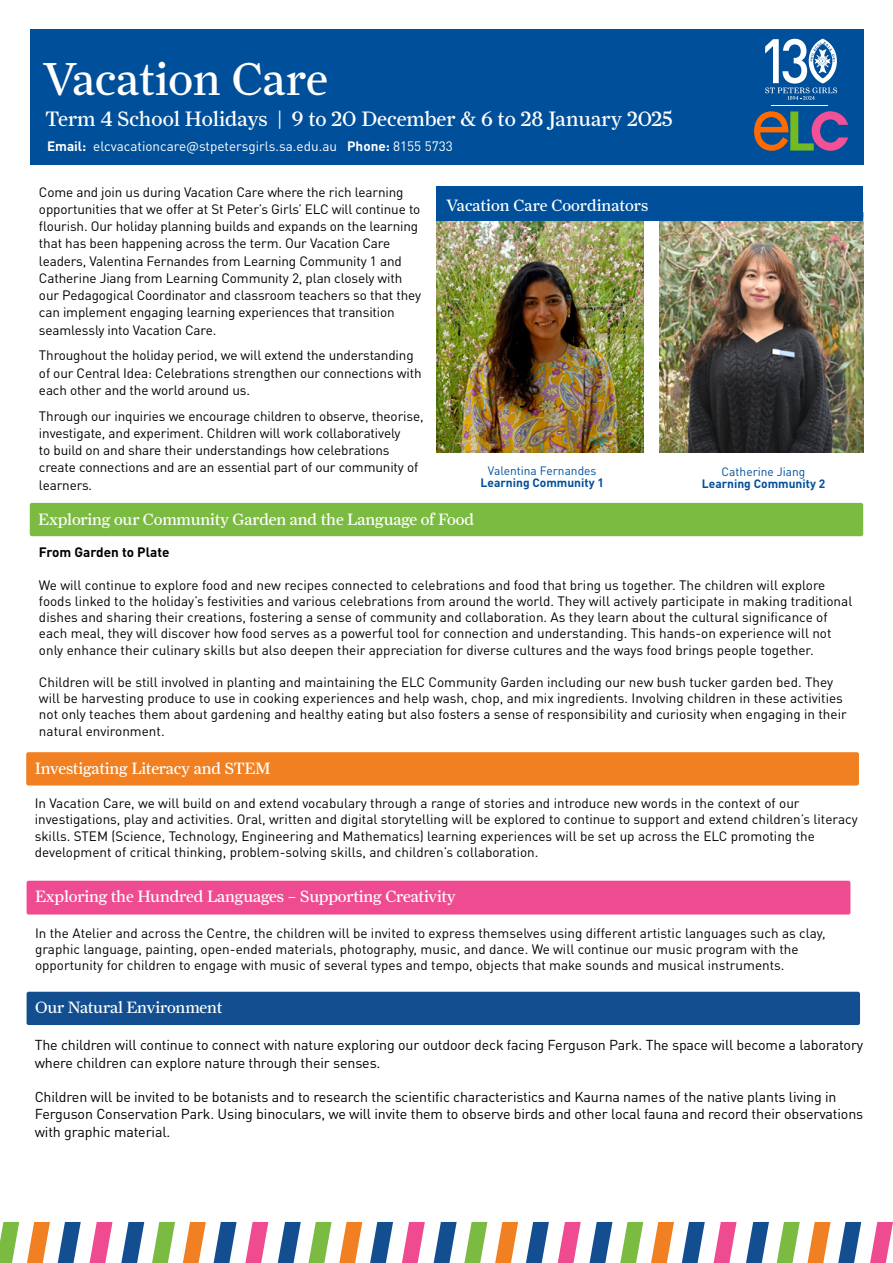
<style>
.page{position:relative;width:893px;height:1263px;background:#fff}
.page>*{position:absolute;margin:0;border:0;box-sizing:border-box;transform-origin:0 0}
.t1{font:46.5px "Farnham Display";color:#fff}
.t2{font:21px "Farnham Display";color:#fff}
.t3{font:16.5px "Farnham Display";letter-spacing:-.01em;color:#fff}
.t4{font:14.25px/17.2px "DINOT";letter-spacing:-.01em;color:#000}
.t5{font:13.5px/17.2px "DINOT";color:#000}
.t6{font:13.5px "DINOT";color:#fff}
.t7{font:700 13.5px "DINOT";color:#000}
.t8{font:700 12px "DINOT";color:#004f9a}
.t9{font:12px "DINOT";color:#004f9a}
.s1{font-weight:700}
</style>
<div class="page">
<img style="left:660px;top:220px;width:203px;height:233px">
<div style="left:30px;top:30px;width:833px;height:135px;background:#004f9a"></div>
<img style="left:436px;top:220px;width:208px;height:233px">
<div style="left:436px;top:186px;width:427px;height:34px;background:#004f9a"></div>
<div style="left:27px;top:881px;width:823px;height:33px;background:#ef4b91;border-radius:2px"></div>
<div style="left:30px;top:503px;width:833px;height:33px;background:#7cbb42;border-radius:2px"></div>
<svg style="left:746px;top:1222px;width:23px;height:41px"></svg>
<svg style="left:589px;top:1222px;width:23px;height:41px"></svg>
<svg style="left:434px;top:1222px;width:23px;height:41px"></svg>
<svg style="left:807px;top:1222px;width:23px;height:41px"></svg>
<svg style="left:651px;top:1222px;width:23px;height:41px"></svg>
<svg style="left:495px;top:1222px;width:23px;height:41px"></svg>
<svg style="left:838px;top:1222px;width:23px;height:41px"></svg>
<svg style="left:682px;top:1222px;width:23px;height:41px"></svg>
<svg style="left:526px;top:1222px;width:23px;height:41px"></svg>
<svg style="left:870px;top:1222px;width:23px;height:41px"></svg>
<svg style="left:714px;top:1222px;width:23px;height:41px"></svg>
<svg style="left:558px;top:1222px;width:23px;height:41px"></svg>
<svg style="left:777px;top:1222px;width:23px;height:41px"></svg>
<svg style="left:620px;top:1222px;width:23px;height:41px"></svg>
<svg style="left:464px;top:1222px;width:23px;height:41px"></svg>
<svg style="left:278px;top:1222px;width:23px;height:41px"></svg>
<svg style="left:121px;top:1222px;width:23px;height:41px"></svg>
<svg style="left:339px;top:1222px;width:23px;height:41px"></svg>
<svg style="left:183px;top:1222px;width:23px;height:41px"></svg>
<svg style="left:27px;top:1222px;width:23px;height:41px"></svg>
<svg style="left:370px;top:1222px;width:23px;height:41px"></svg>
<svg style="left:214px;top:1222px;width:23px;height:41px"></svg>
<svg style="left:58px;top:1222px;width:23px;height:41px"></svg>
<svg style="left:402px;top:1222px;width:23px;height:41px"></svg>
<svg style="left:245px;top:1222px;width:23px;height:41px"></svg>
<svg style="left:90px;top:1222px;width:23px;height:41px"></svg>
<svg style="left:309px;top:1222px;width:23px;height:41px"></svg>
<svg style="left:152px;top:1222px;width:23px;height:41px"></svg>
<svg style="left:0;top:1222px;width:19px;height:41px"></svg>
<div style="left:26px;top:752px;width:833px;height:33px;background:#f08021;border-radius:2px"></div>
<svg style="left:754px;top:111px;width:94px;height:40px"></svg>
<svg style="left:765px;top:39px;width:72px;height:61px"></svg>
<hr style="left:772px;top:105px;width:56px;height:1px;background:#fff">
<div style="left:27px;top:992px;width:833px;height:33px;background:#134f90;border-radius:2px"></div>
<h1 class="t1" style="left:43px;top:51px;width:287px">Vacation Care</h1>
<h2 class="t2" style="left:46px;top:107px;width:628px">Term 4 School Holidays | 9 to 20 December &amp; 6 to 28 January 2025</h2>
<p class="t6" style="left:47px;top:137px;width:407px"><span class="s1">Email:</span> elcvacationcare@stpetersgirls.sa.edu.au <span class="s1">Phone:</span> 8155 5733</p>
<p class="t5" style="left:39px;top:183px;width:384px">Come and join us during Vacation Care where the rich learning opportunities that we offer at St Peter’s Girls’ ELC will continue to flourish. Our holiday planning builds and expands on the learning that has been happening across the term. Our Vacation Care leaders, Valentina Fernandes from Learning Community 1 and Catherine Jiang from Learning Community 2, plan closely with our Pedagogical Coordinator and classroom teachers so that they can implement engaging learning experiences that transition seamlessly into Vacation Care.</p>
<p class="t5" style="left:39px;top:347px;width:384px">Throughout the holiday period, we will extend the understanding of our Central Idea: Celebrations strengthen our connections with each other and the world around us.</p>
<p class="t5" style="left:39px;top:407px;width:386px">Through our inquiries we encourage children to observe, theorise, investigate, and experiment. Children will work collaboratively<br>to build on and share their understandings how celebrations create connections and are an essential part of our community of learners.</p>
<p class="t3" style="left:446px;top:196px;width:203px">Vacation Care Coordinators</p>
<p class="t9" style="left:488px;top:463px;width:110px">Valentina Fernandes</p>
<p class="t8" style="left:481px;top:475px;width:125px">Learning Community 1</p>
<p class="t3" style="left:38px;top:509px;width:437px">Exploring our Community Garden and the Language of Food</p>
<p class="t9" style="left:722px;top:464px;width:85px">Catherine Jiang</p>
<p class="t8" style="left:702px;top:476px;width:125px">Learning Community 2</p>
<p class="t7" style="left:39px;top:544px;width:132px">From Garden to Plate</p>
<p class="t5" style="left:39px;top:577px;width:815px;line-height:16.2px">We will continue to explore food and new recipes connected to celebrations and food that bring us together. The children will explore foods linked to the holiday’s festivities and various celebrations from around the world. They will actively participate in making traditional dishes and sharing their creations, fostering a sense of community and collaboration. As they learn about the cultural significance of each meal, they will discover how food serves as a powerful tool for connection and understanding. This hands-on experience will not only enhance their culinary skills but also deepen their appreciation for diverse cultures and the ways food brings people together.</p>
<p class="t5" style="left:39px;top:674px;width:809px;line-height:16.2px">Children will be still involved in planting and maintaining the ELC Community Garden including our new bush tucker garden bed. They will be harvesting produce to use in cooking experiences and help wash, chop, and mix ingredients. Involving children in these activities not only teaches them about gardening and healthy eating but also fosters a sense of responsibility and curiosity when engaging in their natural environment.</p>
<p class="t3" style="left:35px;top:758px;width:237px">Investigating Literacy and STEM</p>
<p class="t5" style="left:35px;top:795px;width:824px;line-height:16.2px">In Vacation Care, we will build on and extend vocabulary through a range of stories and introduce new words in the context of our investigations, play and activities. Oral, written and digital storytelling will be explored to continue to support and extend children’s literacy skills. STEM (Science, Technology, Engineering and Mathematics) learning experiences will be set up across the ELC promoting the development of critical thinking, problem-solving skills, and children’s collaboration.</p>
<p class="t3" style="left:35px;top:887px;width:422px">Exploring the Hundred Languages – Supporting Creativity</p>
<p class="t5" style="left:35px;top:924px;width:792px;line-height:16.2px">In the Atelier and across the Centre, the children will be invited to express themselves using different artistic languages such as clay, graphic language, painting, open-ended materials, photography, music, and dance. We will continue our music program with the opportunity for children to engage with music of several types and tempo, objects that make sounds and musical instruments.</p>
<p class="t3" style="left:35px;top:998px;width:189px">Our Natural Environment</p>
<p class="t4" style="left:35px;top:1036px;width:830px">The children will continue to connect with nature exploring our outdoor deck facing Ferguson Park. The space will become a laboratory where children can explore nature through their senses.</p>
<p class="t4" style="left:35px;top:1088px;width:830px">Children will be invited to be botanists and to research the scientific characteristics and Kaurna names of the native plants living in<br>Ferguson Conservation Park. Using binoculars, we will invite them to observe birds and other local fauna and record their observations with graphic material.</p>
</div>
